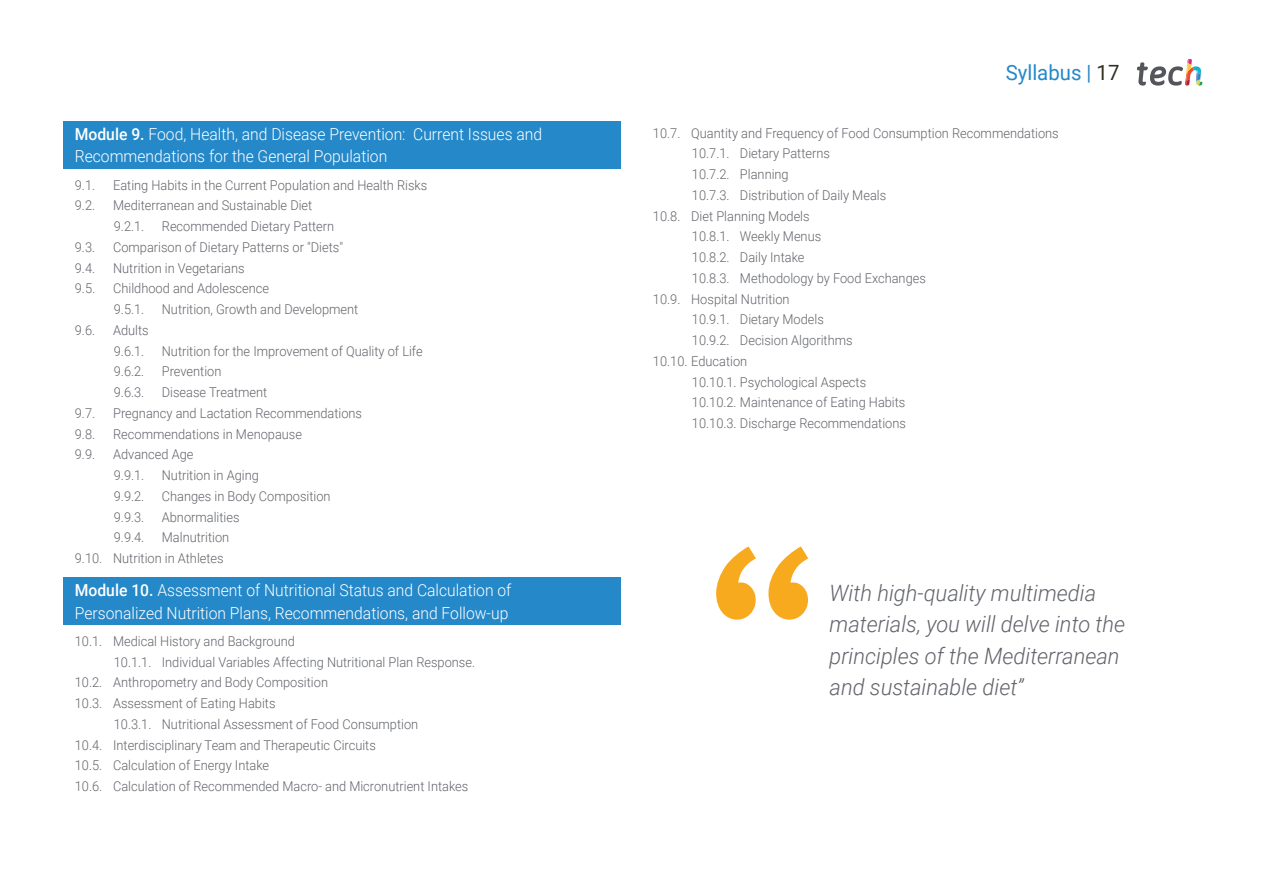
<style>
.page{position:relative;width:1263px;height:893px;background:#fff}
.page>*{position:absolute;margin:0;border:0;box-sizing:border-box;transform-origin:0 0}
.t1{font:italic 300 22.5px/31.5px "Roboto";color:#61646a}
.t2{font:21px "Roboto";color:#2488c9}
.t3{font:300 16.5px/22.5px "Roboto";color:#fff;scale:.95 1}
.t4{font:300 13.5px/20.7px "Roboto";color:#61646a;scale:.95 1}
.s1{font-weight:500}
.s2{color:#312e20}
</style>
<div class="page">
<div style="left:64px;top:121px;width:557px;height:48px;background:#2488c9"></div>
<div style="left:64px;top:577px;width:557px;height:48px;background:#2488c9"></div>
<svg style="left:716px;top:546px;width:92px;height:74px"></svg>
<svg style="left:1137px;top:59px;width:65px;height:27px"></svg>
<p class="t3" style="left:75px;top:122px;width:493px"><span class="s1">Module 9.</span> Food, Health, and Disease Prevention: Current Issues and<br>Recommendations for the General Population</p>
<p class="t4" style="left:75px;top:174px;width:23px">9.1.</p>
<p class="t4" style="left:113px;top:174px;width:332px">Eating Habits in the Current Population and Health Risks</p>
<p class="t4" style="left:75px;top:195px;width:23px">9.2.</p>
<p class="t4" style="left:113px;top:195px;width:211px">Mediterranean and Sustainable Diet<br>9.2.1.</p>
<p class="t4" style="left:162px;top:215px;width:183px">Recommended Dietary Pattern</p>
<p class="t4" style="left:75px;top:236px;width:23px">9.3.</p>
<p class="t4" style="left:113px;top:236px;width:244px">Comparison of Dietary Patterns or "Diets"</p>
<p class="t4" style="left:75px;top:257px;width:23px">9.4.</p>
<p class="t4" style="left:113px;top:257px;width:140px">Nutrition in Vegetarians</p>
<p class="t4" style="left:75px;top:278px;width:23px">9.5.</p>
<p class="t4" style="left:113px;top:278px;width:166px">Childhood and Adolescence<br>9.5.1.</p>
<p class="t4" style="left:162px;top:298px;width:208px">Nutrition, Growth and Development</p>
<p class="t4" style="left:75px;top:319px;width:23px">9.6.</p>
<p class="t4" style="left:113px;top:319px;width:39px">Adults<br>9.6.1.</p>
<p class="t4" style="left:162px;top:340px;width:276px">Nutrition for the Improvement of Quality of Life</p>
<p class="t4" style="left:114px;top:361px;width:34px">9.6.2.</p>
<p class="t4" style="left:162px;top:361px;width:64px">Prevention</p>
<p class="t4" style="left:114px;top:381px;width:34px">9.6.3.</p>
<p class="t4" style="left:162px;top:381px;width:112px">Disease Treatment</p>
<p class="t4" style="left:75px;top:402px;width:23px">9.7.</p>
<p class="t4" style="left:113px;top:402px;width:264px">Pregnancy and Lactation Recommendations</p>
<p class="t4" style="left:75px;top:423px;width:23px">9.8.</p>
<p class="t4" style="left:113px;top:423px;width:200px">Recommendations in Menopause</p>
<p class="t4" style="left:75px;top:444px;width:23px">9.9.</p>
<p class="t4" style="left:113px;top:444px;width:86px">Advanced Age<br>9.9.1.</p>
<p class="t4" style="left:162px;top:464px;width:104px">Nutrition in Aging</p>
<p class="t4" style="left:114px;top:485px;width:34px">9.9.2.</p>
<p class="t4" style="left:162px;top:485px;width:179px">Changes in Body Composition</p>
<p class="t4" style="left:114px;top:506px;width:34px">9.9.3.</p>
<p class="t4" style="left:162px;top:506px;width:83px">Abnormalities</p>
<p class="t4" style="left:114px;top:527px;width:34px">9.9.4.</p>
<p class="t4" style="left:75px;top:527px;width:164px;text-indent:87px">Malnutrition<br>9.10. Nutrition in Athletes</p>
<p class="t3" style="left:75px;top:579px;width:461px"><span class="s1">Module 10.</span> Assessment of Nutritional Status and Calculation of<br>Personalized Nutrition Plans, Recommendations, and Follow-up</p>
<p class="t4" style="left:75px;top:630px;width:233px">10.1. Medical History and Background</p>
<p class="t4" style="left:114px;top:651px;width:382px">10.1.1. Individual Variables Affecting Nutritional Plan Response.</p>
<p class="t4" style="left:75px;top:672px;width:268px">10.2. Anthropometry and Body Composition</p>
<p class="t4" style="left:75px;top:692px;width:213px">10.3. Assessment of Eating Habits</p>
<p class="t4" style="left:114px;top:713px;width:322px">10.3.1. Nutritional Assessment of Food Consumption</p>
<p class="t4" style="left:75px;top:734px;width:318px">10.4. Interdisciplinary Team and Therapeutic Circuits</p>
<p class="t4" style="left:75px;top:755px;width:206px">10.5. Calculation of Energy Intake</p>
<p class="t4" style="left:75px;top:775px;width:416px">10.6. Calculation of Recommended Macro- and Micronutrient Intakes</p>
<h2 class="t2" style="left:1006px;top:57px;width:115px">Syllabus | <span class="s2">17</span></h2>
<p class="t4" style="left:653px;top:122px;width:429px">10.7. Quantity and Frequency of Food Consumption Recommendations</p>
<p class="t4" style="left:692px;top:143px;width:147px">10.7.1. Dietary Patterns</p>
<p class="t4" style="left:692px;top:164px;width:103px">10.7.2. Planning</p>
<p class="t4" style="left:692px;top:184px;width:206px">10.7.3. Distribution of Daily Meals</p>
<p class="t4" style="left:653px;top:205px;width:166px">10.8. Diet Planning Models</p>
<p class="t4" style="left:692px;top:226px;width:138px">10.8.1. Weekly Menus</p>
<p class="t4" style="left:692px;top:247px;width:120px">10.8.2. Daily Intake</p>
<p class="t4" style="left:692px;top:267px;width:248px">10.8.3. Methodology by Food Exchanges</p>
<p class="t4" style="left:653px;top:288px;width:145px">10.9. Hospital Nutrition</p>
<p class="t4" style="left:692px;top:309px;width:140px">10.9.1. Dietary Models</p>
<p class="t4" style="left:692px;top:330px;width:171px">10.9.2. Decision Algorithms</p>
<p class="t4" style="left:653px;top:350px;width:101px">10.10. Education</p>
<p class="t4" style="left:692px;top:371px;width:185px">10.10.1. Psychological Aspects</p>
<p class="t4" style="left:692px;top:392px;width:226px">10.10.2. Maintenance of Eating Habits</p>
<p class="t4" style="left:692px;top:413px;width:227px">10.10.3. Discharge Recommendations</p>
<h1 class="t1" style="left:829px;top:576px;width:297px">With high-quality multimedia materials, you will delve into the principles of the Mediterranean and sustainable diet”</h1>
</div>
